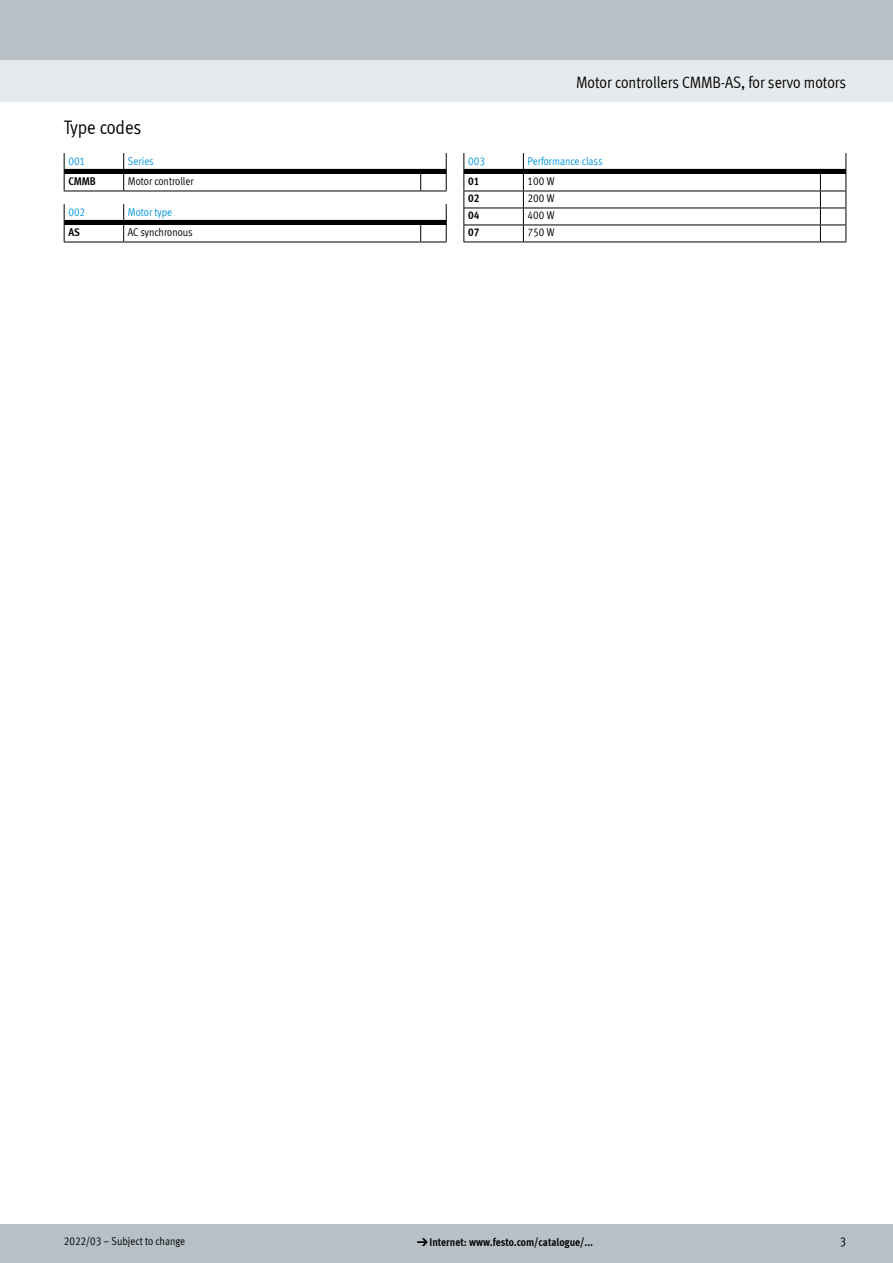
<style>
.page{position:relative;width:893px;height:1263px;background:#fff}
.page>*{position:absolute;margin:0;border:0;box-sizing:border-box;transform-origin:0 0}
.FES_title_section{font:19.5px "Meta Cond LF";color:#000}
.FES_title_family{font:16.5px "Meta Cond LF";color:#000}
.t1{font:12.75px "Meta Cond LF";color:#000}
.t2{font:11.25px "Meta Cond LF";color:#000}
.t3{font:700 11.25px "Meta Cond LF";color:#000}
.t4{font:11.25px "Meta Cond LF";color:#0095db}
.s1{font-family:"Meto Pict 182";font-weight:400}
</style>
<div class="page">
<div style="left:0;top:1225px;width:893px;height:38px;background:#b6c0c6"></div>
<div style="left:0;top:60px;width:893px;height:42px;background:#e7eaec"></div>
<div style="left:0;top:0;width:893px;height:60px;background:#b6c0c6"></div>
<svg style="left:64px;top:153px;width:383px;height:39px"></svg>
<svg style="left:64px;top:204px;width:383px;height:39px"></svg>
<svg style="left:463px;top:153px;width:384px;height:90px"></svg>
<p class="FES_title_section" style="left:64px;top:116px;width:79px">Type codes</p>
<p class="t4" style="left:68px;top:154px;width:18px">001</p>
<p class="t4" style="left:128px;top:154px;width:27px">Series</p>
<p class="t3" style="left:68px;top:174px;width:29px">CMMB</p>
<p class="t2" style="left:128px;top:174px;width:67px">Motor controller</p>
<p class="t4" style="left:68px;top:205px;width:18px">002</p>
<p class="t4" style="left:128px;top:205px;width:46px">Motor type</p>
<p class="t3" style="left:68px;top:225px;width:13px">AS</p>
<p class="t2" style="left:128px;top:225px;width:66px">AC synchronous</p>
<p class="FES_title_family" style="left:576px;top:72px;width:272px">Motor controllers CMMB-AS, for servo motors</p>
<p class="t4" style="left:468px;top:154px;width:18px">003</p>
<p class="t4" style="left:528px;top:154px;width:76px">Performance class</p>
<p class="t3" style="left:468px;top:174px;width:13px">01</p>
<p class="t2" style="left:528px;top:174px;width:28px">100 W</p>
<p class="t3" style="left:468px;top:191px;width:13px">02</p>
<p class="t2" style="left:528px;top:191px;width:28px">200 W</p>
<p class="t3" style="left:468px;top:208px;width:13px">04</p>
<p class="t2" style="left:528px;top:208px;width:28px">400 W</p>
<p class="t3" style="left:468px;top:225px;width:13px">07</p>
<p class="t2" style="left:528px;top:225px;width:28px">750 W</p>
<p class="t2" style="left:64px;top:1234px;width:123px">2022/03 – Subject to change</p>
<p class="t3" style="left:417px;top:1235px;width:178px"><span class="s1">d</span>Internet: www.festo.com/catalogue/...</p>
<p class="t1" style="left:840px;top:1234px;width:8px">3</p>
</div>
